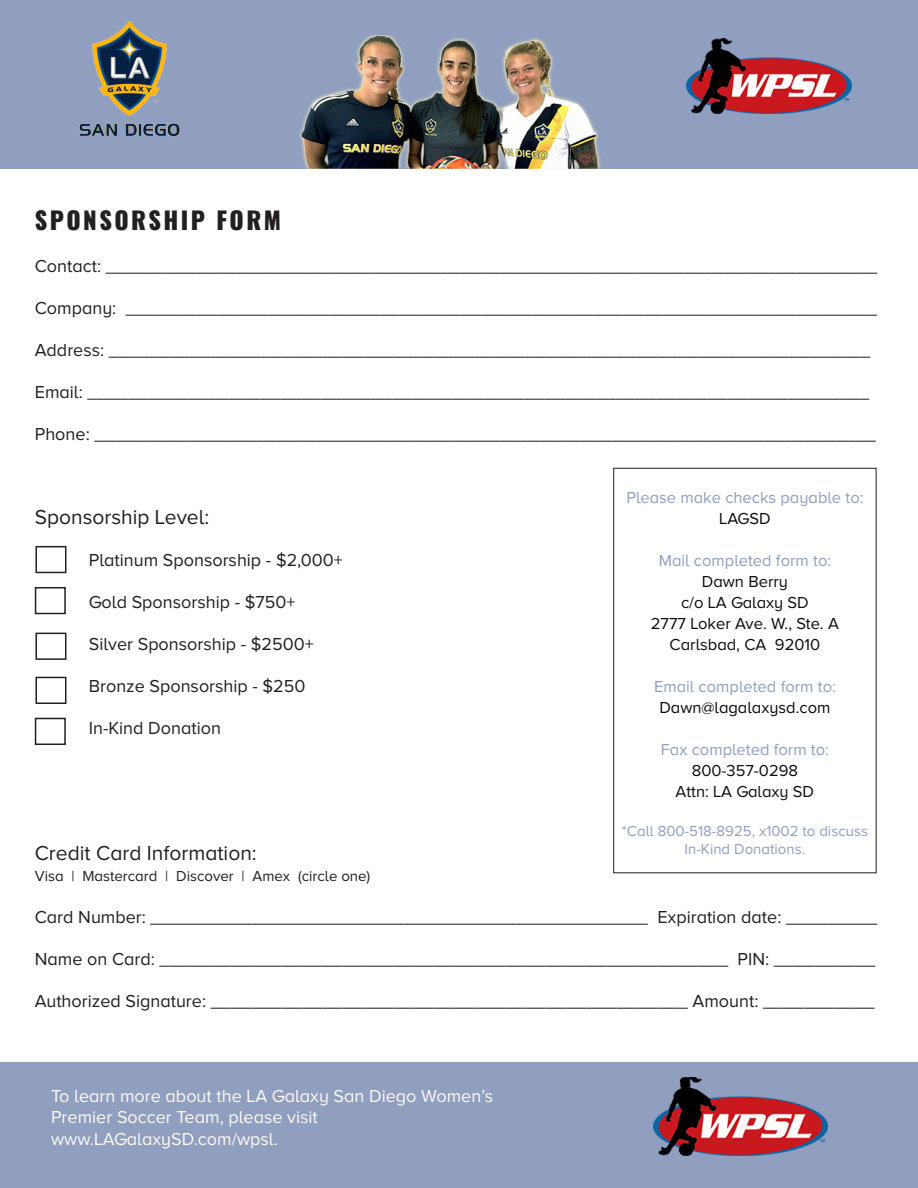
<style>
.page{position:relative;width:918px;height:1188px;background:#fff}
.page>*{position:absolute;margin:0;border:0;box-sizing:border-box;transform-origin:0 0}
.t1{font:800 24px "Oswald";letter-spacing:.1em;color:#231f20}
.t2{font:21px "Proxima Nova A";color:#231f20}
.t3{font:18px "Proxima Nova A";color:#231f20}
.t4{font:18px/21.6px "Proxima Nova A";color:#fef8fa}
.t5{font:16.5px "Proxima Nova A";color:#909fbf}
.t6{font:16.5px "Proxima Nova A";color:#080d0b}
.t7{font:16.5px "Proxima Nova A";color:#090e0e}
.t8{font:16.5px "Proxima Nova A";color:#09090c}
.t9{font:16.5px "Proxima Nova A";color:#070907}
.t10{font:15px/18px "Proxima Nova A";color:#909fbf;text-align:center}
.t11{font:15px "Proxima Nova A";color:#231f20}
</style>
<div class="page">
<div style="left:35px;top:546px;width:31px;height:27px;border:2px solid #231f20"></div>
<div style="left:35px;top:587px;width:31px;height:27px;border:2px solid #231f20"></div>
<div style="left:35px;top:633px;width:31px;height:27px;border:2px solid #231f20"></div>
<div style="left:35px;top:677px;width:31px;height:27px;border:2px solid #231f20"></div>
<div style="left:35px;top:718px;width:31px;height:27px;border:2px solid #231f20"></div>
<div style="left:613px;top:468px;width:264px;height:405px;border:1px solid #231f20"></div>
<div style="left:0;top:1062px;width:918px;height:126px;background:#909fbf"></div>
<div style="left:0;top:0;width:918px;height:168px;background:#909fbf"></div>
<img style="left:654px;top:1077px;width:173px;height:79px">
<img style="left:79px;top:20px;width:101px;height:117px">
<img style="left:300px;top:36px;width:300px;height:133px">
<img style="left:687px;top:39px;width:165px;height:75px">
<p class="t1" style="left:35px;top:204px;width:248px">SPONSORSHIP FORM</p>
<p class="t3" style="left:35px;top:256px;width:844px">Contact: ____________________________________________________________________________</p>
<p class="t3" style="left:35px;top:298px;width:844px">Company: __________________________________________________________________________</p>
<p class="t3" style="left:35px;top:340px;width:837px">Address: ___________________________________________________________________________</p>
<p class="t3" style="left:35px;top:382px;width:836px">Email: _____________________________________________________________________________</p>
<p class="t3" style="left:35px;top:424px;width:843px">Phone: _____________________________________________________________________________</p>
<p class="t5" style="left:626px;top:488px;width:239px">Please make checks payable to:</p>
<p class="t9" style="left:719px;top:509px;width:53px">LAGSD</p>
<p class="t5" style="left:659px;top:551px;width:174px">Mail completed form to:</p>
<p class="t6" style="left:702px;top:572px;width:88px">Dawn Berry</p>
<p class="t6" style="left:681px;top:593px;width:129px">c/o LA Galaxy SD</p>
<p class="t6" style="left:651px;top:614px;width:189px">2777 Loker Ave. W., Ste. A</p>
<p class="t6" style="left:670px;top:635px;width:152px">Carlsbad, CA 92010</p>
<p class="t5" style="left:654px;top:677px;width:183px">Email completed form to:</p>
<p class="t8" style="left:659px;top:698px;width:173px">Dawn@lagalaxysd.com</p>
<p class="t5" style="left:661px;top:740px;width:170px">Fax completed form to:</p>
<p class="t7" style="left:692px;top:761px;width:108px">800-357-0298</p>
<p class="t7" style="left:676px;top:782px;width:140px">Attn: LA Galaxy SD</p>
<p class="t10" style="left:622px;top:821px;width:248px">*Call 800-518-8925, x1002 to discuss<br>In-Kind Donations.</p>
<p class="t2" style="left:35px;top:505px;width:176px">Sponsorship Level:</p>
<p class="t3" style="left:89px;top:550px;width:256px">Platinum Sponsorship - $2,000+</p>
<p class="t3" style="left:89px;top:592px;width:208px">Gold Sponsorship - $750+</p>
<p class="t3" style="left:89px;top:634px;width:226px">Silver Sponsorship - $2500+</p>
<p class="t3" style="left:89px;top:676px;width:218px">Bronze Sponsorship - $250</p>
<p class="t3" style="left:89px;top:718px;width:134px">In-Kind Donation</p>
<p class="t2" style="left:35px;top:841px;width:223px">Credit Card Information:</p>
<p class="t11" style="left:35px;top:868px;width:337px">Visa | Mastercard | Discover | Amex (circle one)</p>
<p class="t3" style="left:35px;top:907px;width:844px">Card Number: _________________________________________________ Expiration date: _________</p>
<p class="t3" style="left:35px;top:949px;width:842px">Name on Card: ________________________________________________________ PIN: __________</p>
<p class="t3" style="left:35px;top:991px;width:841px">Authorized Signature: _______________________________________________ Amount: ___________</p>
<p class="t4" style="left:51px;top:1085px;width:444px">To learn more about the LA Galaxy San Diego Women’s<br>Premier Soccer Team, please visit</p>
<p class="t4" style="left:51px;top:1128px;width:228px">www.LAGalaxySD.com/wpsl.</p>
</div>
